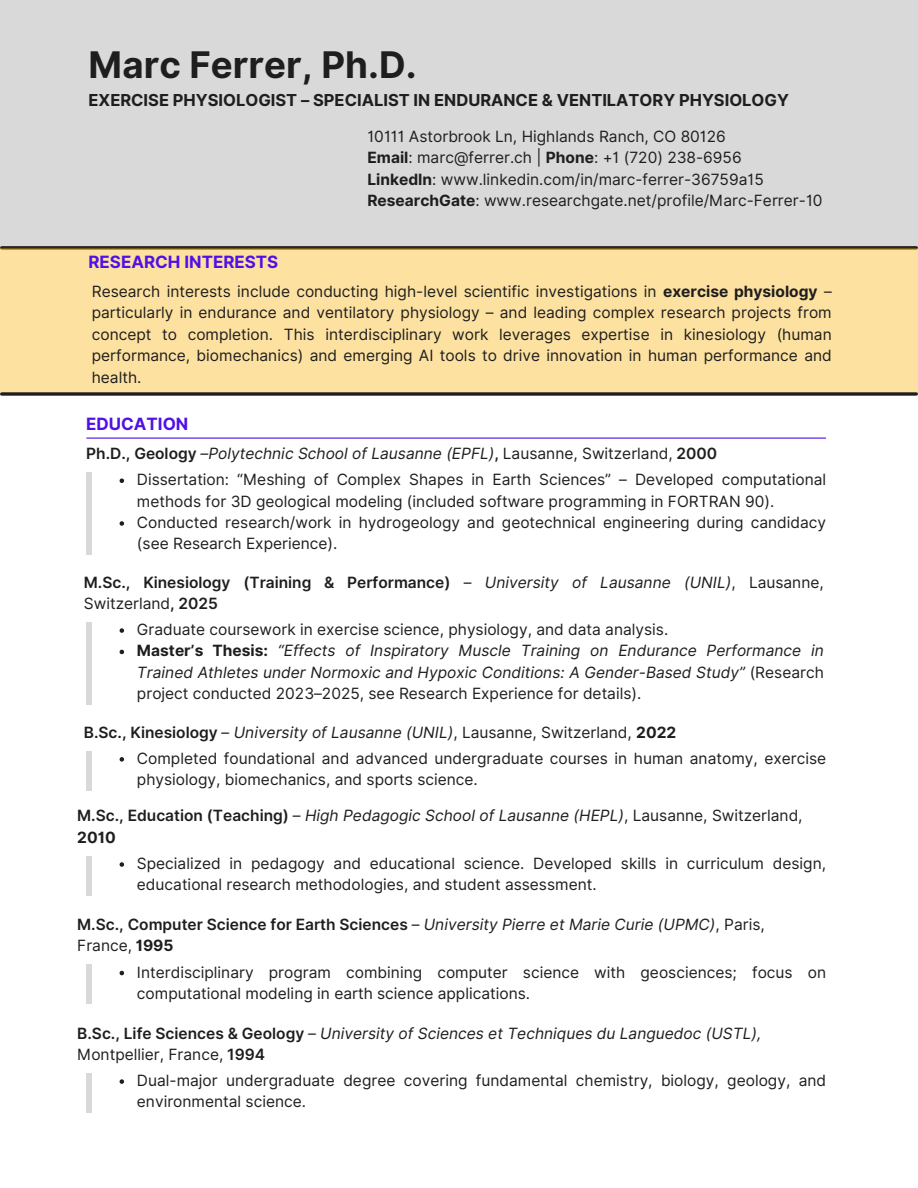
<style>
.page{position:relative;width:918px;height:1188px;background:#fff}
.page>*{position:absolute;margin:0;border:0;box-sizing:border-box;transform-origin:0 0}
.t1{font:700 36.75px "Inter";color:#1e1e1e}
.t2{font:700 16.95px "Inter";color:#5110e6}
.t3{font:700 16.5px "Inter";color:#1e1e1e}
.t4{font:15.45px/21.3px "Inter";color:#1e1e1e}
.t5{font:italic 15.45px/21.3px "Inter";color:#1e1e1e}
.t6{font:600 15.45px/21.3px "Inter";color:#1e1e1e}
.s1{font-weight:700}
.s2{font-weight:600;font-style:normal}
.s3{font-style:normal}
.s4{font-weight:400}
.s5{font-weight:400;font-style:italic}
.s6{font-weight:700;font-style:normal}
</style>
<div class="page">
<div style="left:0;top:0;width:918px;height:248px;background:#d9d9d9"></div>
<svg style="left:2px;top:246px;width:914px;height:2px;background:#302e29"></svg>
<div style="left:0;top:248px;width:918px;height:146px;background:#fde1a1"></div>
<hr style="left:87px;top:438px;width:739px;height:1px;background:#5110e6">
<svg style="left:120px;top:478px;width:4px;height:5px"></svg>
<svg style="left:120px;top:521px;width:4px;height:5px"></svg>
<svg style="left:120px;top:628px;width:4px;height:5px"></svg>
<svg style="left:120px;top:650px;width:4px;height:4px"></svg>
<svg style="left:120px;top:757px;width:4px;height:5px"></svg>
<svg style="left:120px;top:862px;width:4px;height:5px"></svg>
<svg style="left:120px;top:971px;width:4px;height:4px"></svg>
<svg style="left:120px;top:1079px;width:4px;height:5px"></svg>
<svg style="left:2px;top:392px;width:914px;height:4px;background:#403e39"></svg>
<div style="left:86px;top:472px;width:6px;height:83px;background:#d9d9d9"></div>
<div style="left:86px;top:622px;width:6px;height:82px;background:#d9d9d9"></div>
<div style="left:86px;top:751px;width:5px;height:39px;background:#d9d9d9"></div>
<div style="left:86px;top:856px;width:5px;height:40px;background:#d9d9d9"></div>
<div style="left:86px;top:964px;width:5px;height:40px;background:#d9d9d9"></div>
<div style="left:86px;top:1073px;width:5px;height:40px;background:#d9d9d9"></div>
<h1 class="t1" style="left:89px;top:43px;width:330px">Marc Ferrer, Ph.D.</h1>
<h2 class="t3" style="left:89px;top:90px;width:702px">EXERCISE PHYSIOLOGIST – SPECIALIST IN ENDURANCE &amp; VENTILATORY PHYSIOLOGY</h2>
<h2 class="t2" style="left:89px;top:252px;width:191px">RESEARCH INTERESTS</h2>
<p class="t4" style="left:367px;top:126px;width:360px">10111 Astorbrook Ln, Highlands Ranch, CO 80126</p>
<p class="t4" style="left:367px;top:147px;width:376px"><span class="s1">Email</span>: marc@ferrer.ch | <span class="s1">Phone</span>: +1 (720) 238-6956</p>
<p class="t4" style="left:367px;top:168px;width:398px"><span class="s1">LinkedIn</span>: www.linkedin.com/in/marc-ferrer-36759a15</p>
<p class="t4" style="left:367px;top:190px;width:457px"><span class="s1">ResearchGate</span>: www.researchgate.net/profile/Marc-Ferrer-10</p>
<p class="t4" style="left:92px;top:281px;width:741px;text-align:justify">Research interests include conducting high-level scientific investigations in <span class="s1">exercise physiology</span> – particularly in endurance and ventilatory physiology – and leading complex research projects from concept to completion. This interdisciplinary work leverages expertise in kinesiology (human performance, biomechanics) and emerging AI tools to drive innovation in human performance and health.</p>
<h2 class="t2" style="left:86px;top:414px;width:104px">EDUCATION</h2>
<p class="t5" style="left:86px;top:443px;width:633px"><span class="s2">Ph.D., Geology</span> –Polytechnic School of Lausanne (EPFL)<span class="s2">,</span> <span class="s3">Lausanne, Switzerland,</span> <span class="s2">2000</span></p>
<p class="t4" style="left:137px;top:469px;width:691px">Dissertation: “Meshing of Complex Shapes in Earth Sciences” – Developed computational methods for 3D geological modeling (included software programming in FORTRAN 90).</p>
<p class="t4" style="left:137px;top:512px;width:691px">Conducted research/work in hydrogeology and geotechnical engineering during candidacy (see Research Experience).</p>
<p class="t6" style="left:84px;top:571px;width:741px">M.Sc., Kinesiology (Training &amp; Performance) <span class="s4">–</span> <span class="s5">University of Lausanne (UNIL)</span><span class="s4">, Lausanne,<br>Switzerland</span>, 2025</p>
<p class="t4" style="left:137px;top:619px;width:533px">Graduate coursework in exercise science, physiology, and data analysis.</p>
<p class="t5" style="left:137px;top:640px;width:688px;text-align:justify"><span class="s6">Master’s Thesis:</span> “Effects of Inspiratory Muscle Training on Endurance Performance in Trained Athletes under Normoxic and Hypoxic Conditions: A Gender-Based Study” <span class="s3">(Research project conducted 2023–2025, see Research Experience for details).</span></p>
<p class="t5" style="left:84px;top:721px;width:594px"><span class="s2">B.Sc., Kinesiology</span> <span class="s3">–</span> University of Lausanne (UNIL)<span class="s3">, Lausanne, Switzerland,</span> <span class="s6">2022</span></p>
<p class="t4" style="left:137px;top:748px;width:691px">Completed foundational and advanced undergraduate courses in human anatomy, exercise physiology, biomechanics, and sports science.</p>
<p class="t5" style="left:77px;top:805px;width:727px"><span class="s2">M.Sc., Education (Teaching)</span> <span class="s3">–</span> High Pedagogic School of Lausanne (HEPL)<span class="s3">, Lausanne, Switzerland,<br></span><span class="s6">2010</span></p>
<p class="t4" style="left:137px;top:853px;width:691px">Specialized in pedagogy and educational science. Developed skills in curriculum design, educational research methodologies, and student assessment.</p>
<p class="t6" style="left:77px;top:914px;width:689px">M.Sc., Computer Science for Earth Sciences <span class="s4">–</span> <span class="s5">University Pierre et Marie Curie (UPMC)</span><span class="s4">, Paris,<br>France,</span> <span class="s1">1995</span></p>
<p class="t4" style="left:137px;top:961px;width:691px">Interdisciplinary program combining computer science with geosciences; focus on computational modeling in earth science applications.</p>
<p class="t5" style="left:77px;top:1022px;width:686px"><span class="s2">B.Sc., Life Sciences &amp; Geology</span> – University of Sciences et Techniques du Languedoc (USTL),<br><span class="s3">Montpellier, France,</span> <span class="s2">1994</span></p>
<p class="t4" style="left:137px;top:1070px;width:691px">Dual-major undergraduate degree covering fundamental chemistry, biology, geology, and environmental science.</p>
</div>
